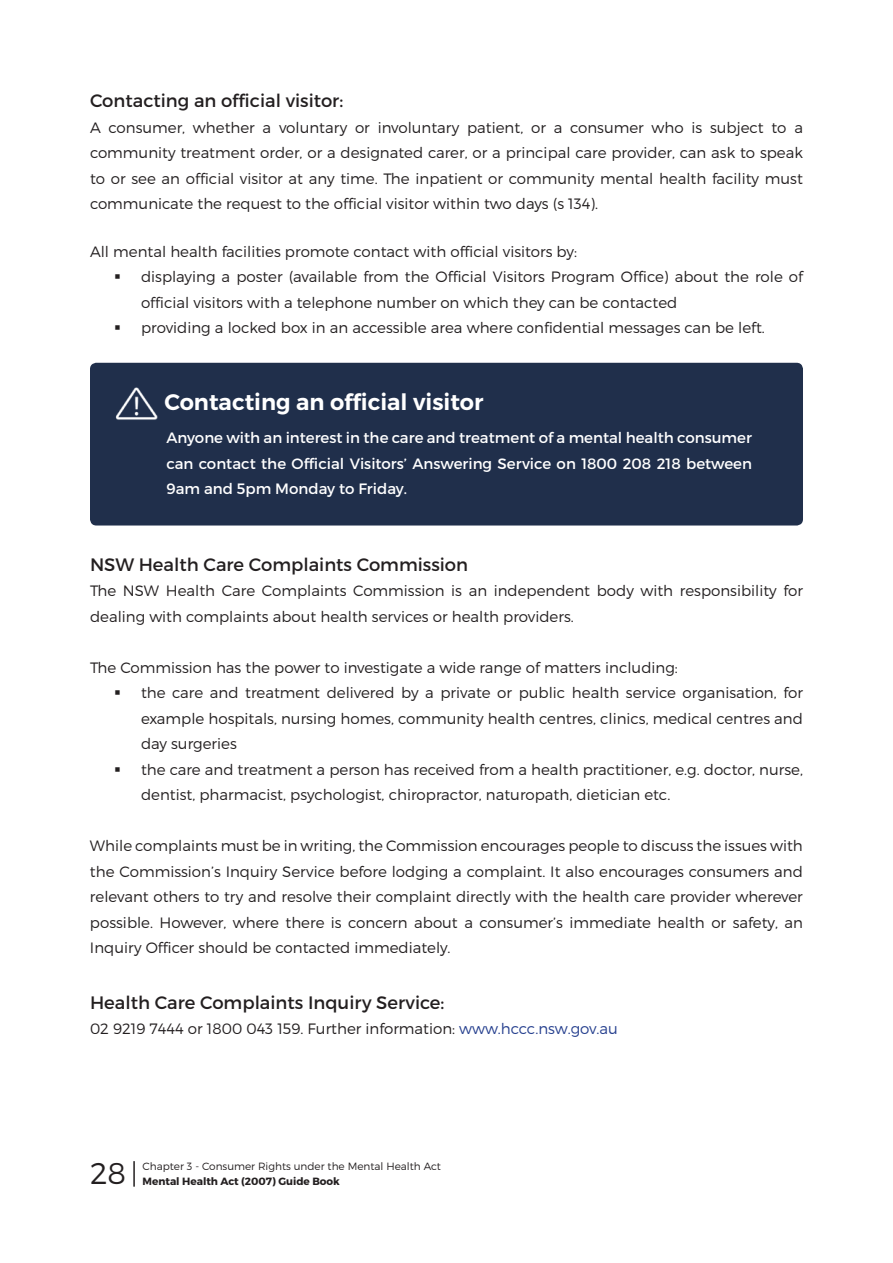
<style>
.page{position:relative;width:893px;height:1263px;background:#fff}
.page>*{position:absolute;margin:0;border:0;box-sizing:border-box;transform-origin:0 0}
.t1{font:300 30px "Montserrat";color:#231f20}
.t2{font:600 22.5px "Montserrat";color:#fff}
.t3{font:18px "Montserrat";color:#231f20}
.t4{font:300 15px/25.5px "Montserrat";color:#231f20}
.t5{font:15px/25.5px "Montserrat";color:#fff;text-align:justify}
.t6{font:300 10.5px "Montserrat";color:#231f20}
.t7{font:700 10.5px "Montserrat";color:#231f20}
.s1{color:#253f8e}
</style>
<div class="page">
<hr style="left:133px;top:1161px;width:2px;height:26px;background:#231f20">
<div style="left:90px;top:363px;width:713px;height:162px;background:#202f4b;border-radius:6px"></div>
<img style="left:115px;top:387px;width:43px;height:33px">
<p class="t3" style="left:90px;top:90px;width:255px">Contacting an official visitor:</p>
<p class="t4" style="left:90px;top:115px;width:714px;text-align:justify">A consumer, whether a voluntary or involuntary patient, or a consumer who is subject to a community treatment order, or a designated carer, or a principal care provider, can ask to speak to or see an official visitor at any time. The inpatient or community mental health facility must communicate the request to the official visitor within two days (s 134).</p>
<p class="t4" style="left:141px;top:238px;width:663px;text-indent:-51px">All mental health facilities promote contact with official visitors by:<br>displaying a poster (available from the Official Visitors Program Office) about the role of official visitors with a telephone number on which they can be contacted<br>providing a locked box in an accessible area where confidential messages can be left.</p>
<h2 class="t2" style="left:164px;top:388px;width:321px">Contacting an official visitor</h2>
<p class="t5" style="left:167px;top:425px;width:587px">Anyone with an interest in the care and treatment of a mental health consumer can contact the Official Visitors’ Answering Service on 1800 208 218 between 9am and 5pm Monday to Friday.</p>
<p class="t3" style="left:90px;top:553px;width:380px">NSW Health Care Complaints Commission</p>
<p class="t4" style="left:90px;top:578px;width:714px">The NSW Health Care Complaints Commission is an independent body with responsibility for dealing with complaints about health services or health providers.</p>
<p class="t4" style="left:141px;top:654px;width:663px;text-indent:-51px">The Commission has the power to investigate a wide range of matters including:<br>the care and treatment delivered by a private or public health service organisation, for example hospitals, nursing homes, community health centres, clinics, medical centres and day surgeries<br>the care and treatment a person has received from a health practitioner, e.g. doctor, nurse, dentist, pharmacist, psychologist, chiropractor, naturopath, dietician etc.</p>
<p class="t4" style="left:90px;top:833px;width:714px;text-align:justify">While complaints must be in writing, the Commission encourages people to discuss the issues with the Commission’s Inquiry Service before lodging a complaint. It also encourages consumers and relevant others to try and resolve their complaint directly with the health care provider wherever possible. However, where there is concern about a consumer’s immediate health or safety, an Inquiry Officer should be contacted immediately.</p>
<p class="t3" style="left:90px;top:991px;width:356px">Health Care Complaints Inquiry Service:</p>
<p class="t4" style="left:90px;top:1016px;width:529px">02 9219 7444 or 1800 043 159. Further information: <span class="s1">www.hccc.nsw.gov.au</span></p>
<h1 class="t1" style="left:90px;top:1155px;width:37px">28</h1>
<p class="t6" style="left:142px;top:1160px;width:300px">Chapter 3 - Consumer Rights under the Mental Health Act</p>
<p class="t7" style="left:142px;top:1174px;width:199px">Mental Health Act (2007) Guide Book</p>
</div>
